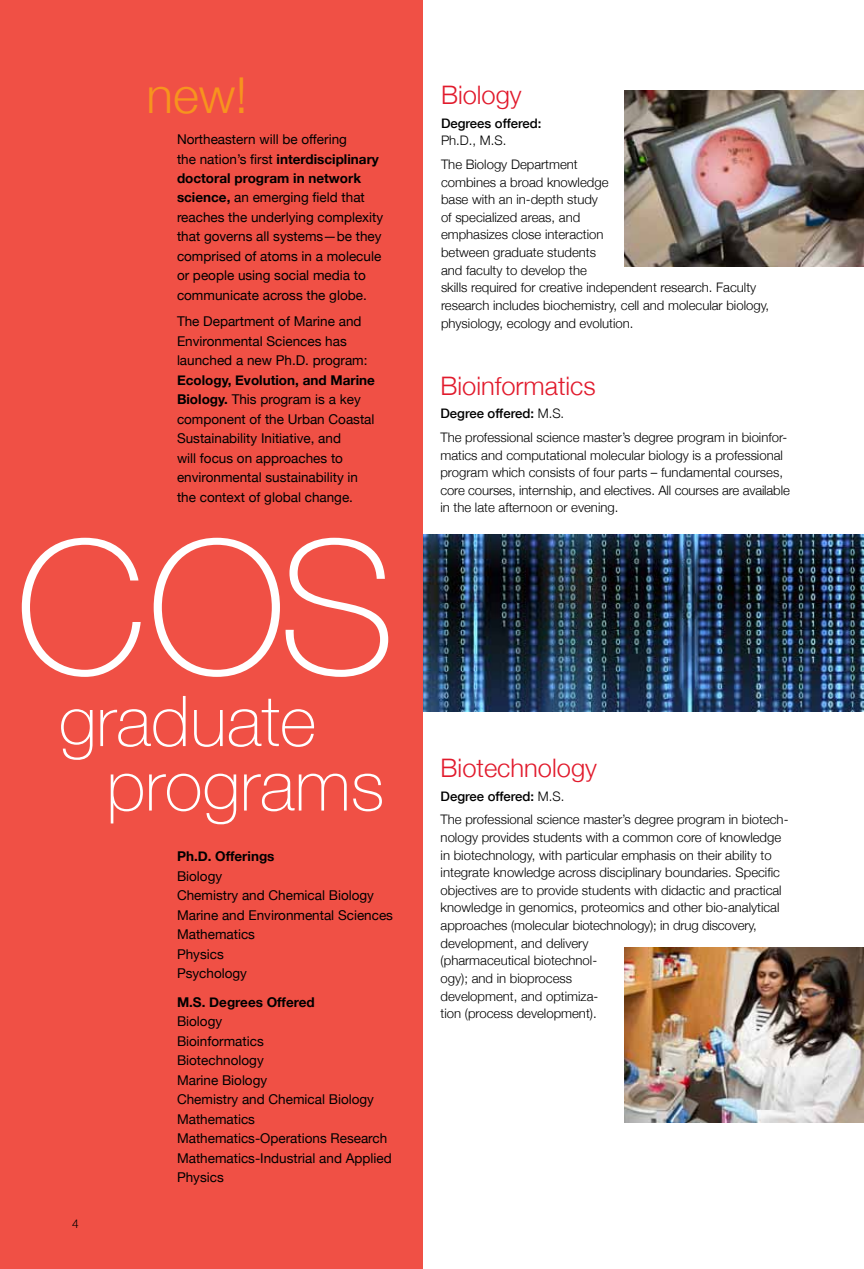
<style>
.page{position:relative;width:864px;height:1269px;background:#fff}
.page>*{position:absolute;margin:0;border:0;box-sizing:border-box;transform-origin:0 0}
.t1{font:100 186px "Helvetica Neue";color:#fff}
.t2{font:100 70.2px/64.5px "Helvetica Neue";color:#fff}
.t3{font:300 49.5px "Helvetica Neue";color:#f7941e}
.t4{font:300 25.5px "Helvetica Neue";color:#e11a2c}
.t5{font:13.5px/19.5px "Helvetica Neue";color:#000}
.t6{font:700 13.5px "Helvetica Neue";color:#000}
.t7{font:300 13.2px/17.7px "Helvetica Neue";color:#000}
.t8{font:500 13.2px "Helvetica Neue";color:#000}
.t9{font:300 12px "Helvetica Neue";color:#000}
.s1{font-weight:700}
.s2{font-weight:500}
</style>
<div class="page">
<img style="left:423px;top:535px;width:441px;height:176px">
<div style="left:0;top:0;width:423px;height:1269px;background:#f05045"></div>
<img style="left:624px;top:948px;width:240px;height:175px">
<img style="left:624px;top:90px;width:240px;height:176px">
<h3 class="t3" style="left:147px;top:65px;width:102px">new!</h3>
<p class="t5" style="left:177px;top:129px;width:208px">Northeastern will be offering<br>the nation’s first <span class="s1">interdisciplinary doctoral program in network science,</span> an emerging field that reaches the underlying complexity that governs all systems—be they comprised of atoms in a molecule or people using social media to communicate across the globe.</p>
<p class="t5" style="left:177px;top:311px;width:192px">The Department of Marine and<br>Environmental Sciences has launched a new Ph.D. program:</p>
<p class="t5" style="left:177px;top:370px;width:199px"><span class="s1">Ecology, Evolution, and Marine<br>Biology.</span> This program is a key component of the Urban Coastal<br>Sustainability Initiative, and<br>will focus on approaches to environmental sustainability in the context of global change.</p>
<h1 class="t1" style="left:15px;top:501px;width:382px">COS</h1>
<h2 class="t2" style="left:106px;top:689px;width:280px;text-indent:-47px">graduate programs</h2>
<p class="t9" style="left:72px;top:1217px;width:8px">4</p>
<p class="t6" style="left:177px;top:848px;width:99px">Ph.D. Offerings</p>
<p class="t5" style="left:177px;top:866px;width:218px">Biology<br>Chemistry and Chemical Biology<br>Marine and Environmental Sciences<br>Mathematics<br>Physics<br>Psychology</p>
<p class="t6" style="left:177px;top:994px;width:139px">M.S. Degrees Offered</p>
<p class="t5" style="left:177px;top:1012px;width:216px">Biology<br>Bioinformatics<br>Biotechnology<br>Marine Biology<br>Chemistry and Chemical Biology<br>Mathematics<br>Mathematics-Operations Research<br>Mathematics-Industrial and Applied<br>Physics</p>
<h3 class="t4" style="left:441px;top:79px;width:82px">Biology</h3>
<p class="t8" style="left:441px;top:115px;width:102px">Degrees offered:</p>
<p class="t7" style="left:441px;top:129px;width:138px;line-height:23.7px">Ph.D., M.S.<br>The Biology Department</p>
<p class="t7" style="left:441px;top:173px;width:330px">combines a broad knowledge<br>base with an in-depth study<br>of specialized areas, and<br>emphasizes close interaction<br>between graduate students<br>and faculty to develop the<br>skills required for creative independent research. Faculty research includes biochemistry, cell and molecular biology, physiology, ecology and evolution.</p>
<h3 class="t4" style="left:440px;top:370px;width:157px">Bioinformatics</h3>
<p class="t7" style="left:440px;top:401px;width:347px;line-height:23.7px"><span class="s2">Degree offered:</span> M.S.<br>The professional science master’s degree program in bioinfor-</p>
<p class="t7" style="left:440px;top:446px;width:351px">matics and computational molecular biology is a professional program which consists of four parts – fundamental courses, core courses, internship, and electives. All courses are available in the late afternoon or evening.</p>
<h3 class="t4" style="left:441px;top:752px;width:158px">Biotechnology</h3>
<p class="t7" style="left:441px;top:784px;width:349px;line-height:23.7px"><span class="s2">Degree offered:</span> M.S.<br>The professional science master’s degree program in biotech-</p>
<p class="t7" style="left:441px;top:828px;width:343px">nology provides students with a common core of knowledge in biotechnology, with particular emphasis on their ability to integrate knowledge across disciplinary boundaries. Specific objectives are to provide students with didactic and practical knowledge in genomics, proteomics and other bio-analytical approaches (molecular biotechnology); in drug discovery, development, and delivery<br>(pharmaceutical biotechnol-<br>ogy); and in bioprocess<br>development, and optimiza-<br>tion (process development).</p>
</div>
